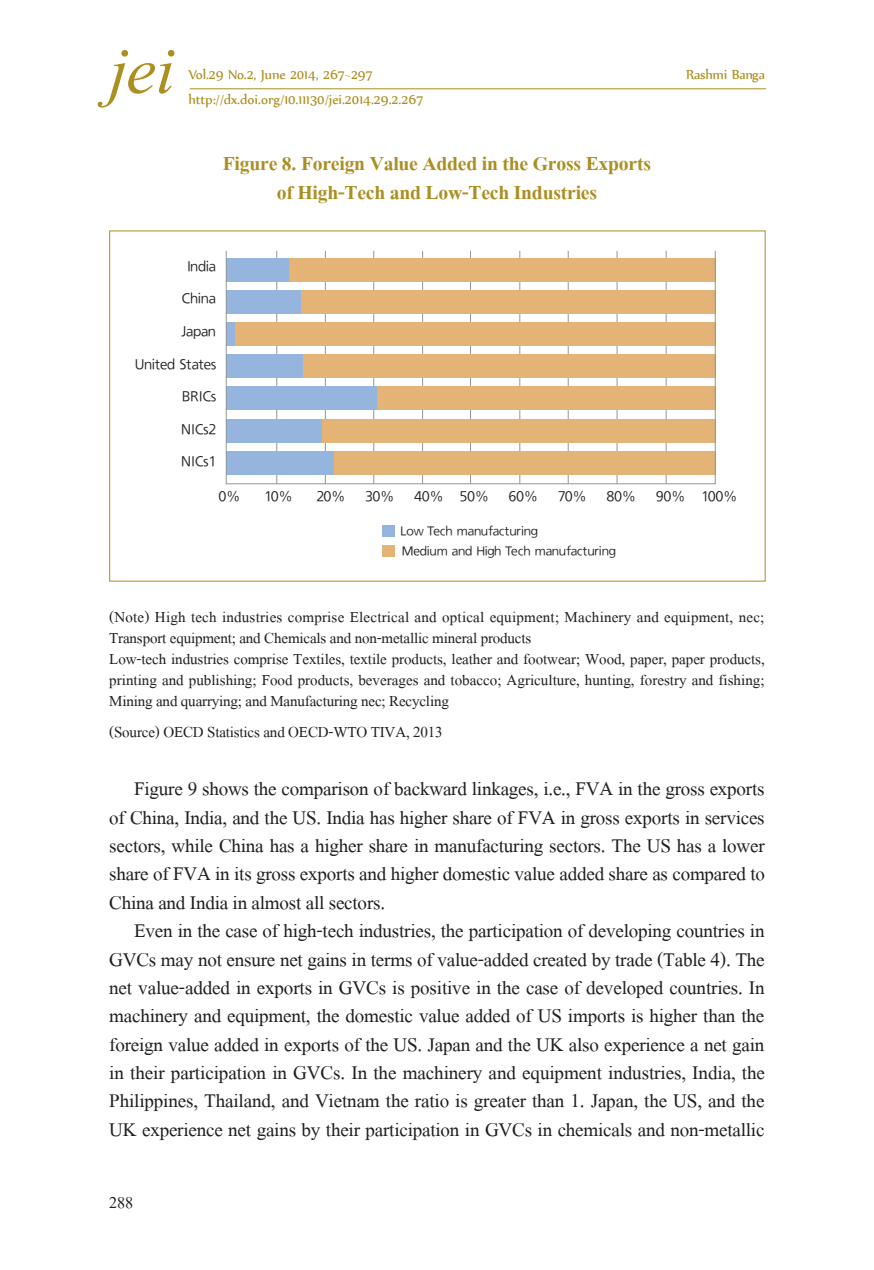
<style>
.page{position:relative;width:874px;height:1270px;background:#fff}
.page>*{position:absolute;margin:0;border:0;box-sizing:border-box;transform-origin:0 0}
.t1{font:84px "Vijaya";color:#ac8f21}
.t2{font:700 29.75px/28.3px "Angsana New";letter-spacing:-.005em;color:#ac8f21;text-align:center}
.t3{font:28.88px/28.3px "Angsana New";letter-spacing:-.005em;color:#231f20;text-align:justify}
.t4{font:24.5px "Angsana New";color:#231f20}
.t5{font:22.75px/21px "Angsana New";letter-spacing:-.005em;color:#231f20}
.t6{font:15.75px "Nyala";letter-spacing:-.005em;color:#ac8f21}
.t7{font:14.88px/32.6px "HU Jingo 222";letter-spacing:-.045em;color:#231f20;text-align:right}
.t8{font:13.12px "HU Jingo 222";letter-spacing:-.065em;color:#231f20}
</style>
<div class="page">
<hr style="left:189px;top:88px;width:576px;height:1px;background:#ac8f21">
<hr style="left:276px;top:251px;width:1px;height:233px;background:#939598">
<hr style="left:325px;top:251px;width:1px;height:233px;background:#939598">
<hr style="left:373px;top:251px;width:1px;height:233px;background:#939598">
<hr style="left:422px;top:251px;width:1px;height:233px;background:#939598">
<hr style="left:470px;top:251px;width:1px;height:233px;background:#939598">
<hr style="left:519px;top:251px;width:1px;height:233px;background:#939598">
<hr style="left:567px;top:251px;width:1px;height:233px;background:#939598">
<hr style="left:616px;top:251px;width:1px;height:233px;background:#939598">
<hr style="left:665px;top:251px;width:1px;height:233px;background:#939598">
<div style="left:226px;top:258px;width:488px;height:23px;background:#e4b376"></div>
<div style="left:226px;top:290px;width:488px;height:23px;background:#e4b376"></div>
<div style="left:226px;top:323px;width:488px;height:23px;background:#e4b376"></div>
<div style="left:226px;top:354px;width:488px;height:24px;background:#e4b376"></div>
<div style="left:226px;top:386px;width:488px;height:24px;background:#e4b376"></div>
<div style="left:226px;top:419px;width:488px;height:24px;background:#e4b376"></div>
<div style="left:226px;top:452px;width:488px;height:23px;background:#e4b376"></div>
<div style="left:226px;top:258px;width:62px;height:23px;background:#95b5de"></div>
<div style="left:226px;top:290px;width:74px;height:23px;background:#95b5de"></div>
<div style="left:226px;top:323px;width:9px;height:23px;background:#95b5de"></div>
<div style="left:226px;top:354px;width:77px;height:24px;background:#95b5de"></div>
<div style="left:226px;top:386px;width:150px;height:24px;background:#95b5de"></div>
<div style="left:226px;top:419px;width:95px;height:24px;background:#95b5de"></div>
<div style="left:226px;top:452px;width:108px;height:23px;background:#95b5de"></div>
<div style="left:226px;top:251px;width:489px;height:233px;border:1px solid #939598"></div>
<div style="left:382px;top:525px;width:12px;height:12px;background:#95b5de"></div>
<div style="left:382px;top:545px;width:12px;height:12px;background:#e4b376"></div>
<h1 class="t1" style="left:109px;top:4px;width:67px">jei</h1>
<p class="t6" style="left:188px;top:65px;width:186px">Vol.29 No.2, June 2014, 267~297</p>
<p class="t6" style="left:685px;top:65px;width:80px">Rashmi Banga</p>
<p class="t6" style="left:188px;top:90px;width:236px">http://dx.doi.org/10.11130/jei.2014.29.2.267</p>
<p class="t2" style="left:223px;top:148px;width:429px">Figure 8. Foreign Value Added in the Gross Exports of High-Tech and Low-Tech Industries</p>
<p class="t7" style="left:134px;top:250px;width:84px">India<br>China<br>Japan<br>United States<br>BRICs<br>NICs2<br>NICs1</p>
<p class="t7" style="left:218px;top:480px;width:24px">0%</p>
<p class="t7" style="left:264px;top:480px;width:30px">10%</p>
<p class="t7" style="left:316px;top:480px;width:31px">20%</p>
<p class="t7" style="left:365px;top:480px;width:31px">30%</p>
<p class="t7" style="left:414px;top:480px;width:77px">40% 50%</p>
<p class="t7" style="left:508px;top:480px;width:31px">60%</p>
<p class="t7" style="left:557px;top:480px;width:31px">70%</p>
<p class="t7" style="left:606px;top:480px;width:31px">80%</p>
<p class="t7" style="left:655px;top:480px;width:83px">90% 100%</p>
<p class="t8" style="left:400px;top:524px;width:140px">Low Tech manufacturing</p>
<p class="t8" style="left:401px;top:544px;width:216px">Medium and High Tech manufacturing</p>
<p class="t5" style="left:109px;top:606px;width:656px">(Note) High tech industries comprise Electrical and optical equipment; Machinery and equipment, nec; Transport equipment; and Chemicals and non-metallic mineral products<br>Low-tech industries comprise Textiles, textile products, leather and footwear; Wood, paper, paper products, printing and publishing; Food products, beverages and tobacco; Agriculture, hunting, forestry and fishing; Mining and quarrying; and Manufacturing nec; Recycling</p>
<p class="t5" style="left:109px;top:721px;width:335px">(Source) OECD Statistics and OECD-WTO TIVA, 2013</p>
<p class="t3" style="left:109px;top:774px;width:657px;text-indent:25px">Figure 9 shows the comparison of backward linkages, i.e., FVA in the gross exports of China, India, and the US. India has higher share of FVA in gross exports in services sectors, while China has a higher share in manufacturing sectors. The US has a lower share of FVA in its gross exports and higher domestic value added share as compared to China and India in almost all sectors.</p>
<p class="t3" style="left:109px;top:915px;width:657px;text-indent:25px">Even in the case of high-tech industries, the participation of developing countries in GVCs may not ensure net gains in terms of value-added created by trade (Table 4). The net value-added in exports in GVCs is positive in the case of developed countries. In machinery and equipment, the domestic value added of US imports is higher than the foreign value added in exports of the US. Japan and the UK also experience a net gain in their participation in GVCs. In the machinery and equipment industries, India, the Philippines, Thailand, and Vietnam the ratio is greater than 1. Japan, the US, and the UK experience net gains by their participation in GVCs in chemicals and non-metallic</p>
<p class="t4" style="left:109px;top:1185px;width:26px">288</p>
</div>
